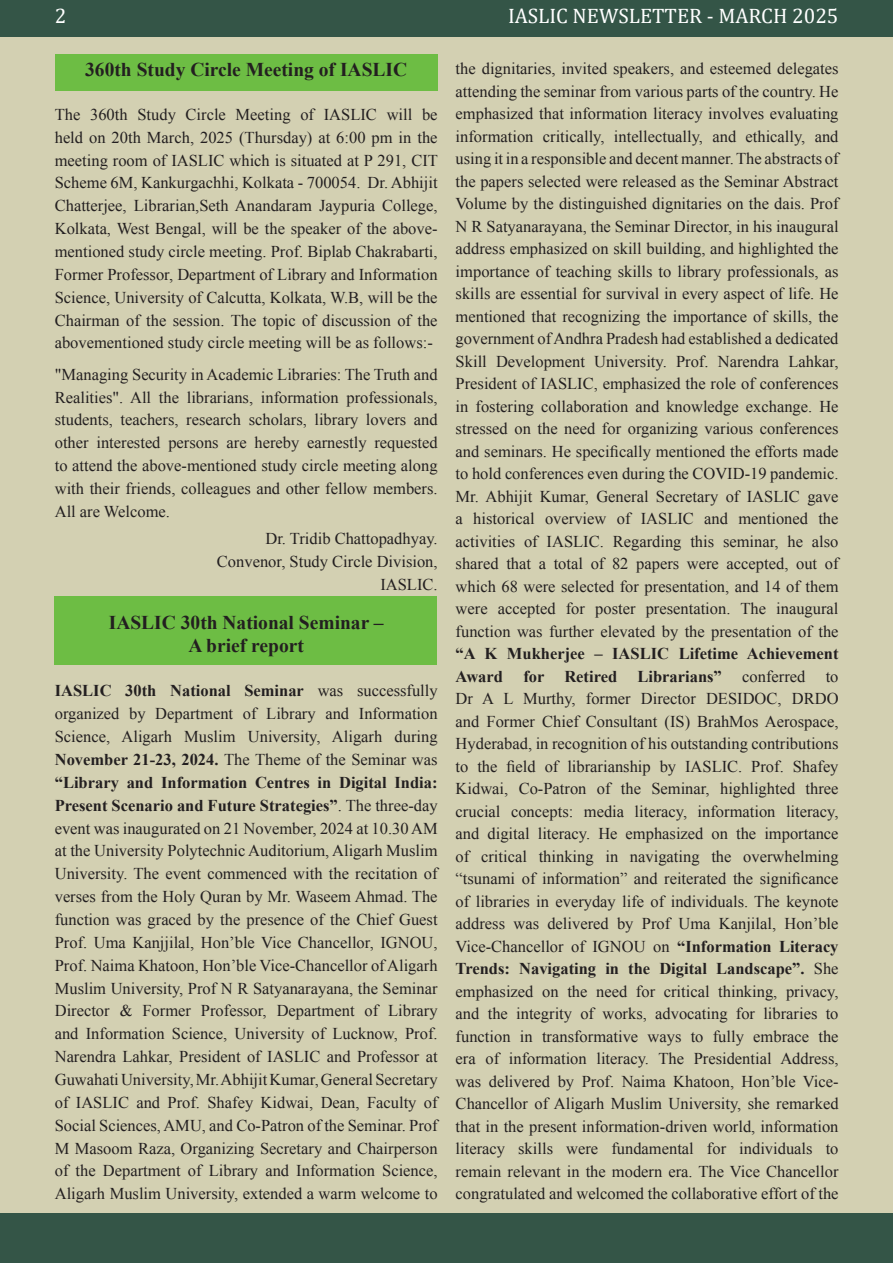
<style>
.page{position:relative;width:893px;height:1263px;background:#fff}
.page>*{position:absolute;margin:0;border:0;box-sizing:border-box;transform-origin:0 0}
.t1{font:21px "Cambria";color:#fff}
.t2{font:700 19.5px/22.8px "Times New Roman";color:#231f20;text-align:center}
.t3{font:16.5px/22.5px "Times New Roman";color:#231f20;text-align:justify}
.s1{font-weight:700}
</style>
<div class="page">
<div style="left:0;top:35px;width:893px;height:1182px;background:#d3d0b2"></div>
<div style="left:0;top:1214px;width:893px;height:49px;background:#345547"></div>
<div style="left:0;top:0;width:893px;height:37px;background:#345547"></div>
<div style="left:55px;top:54px;width:383px;height:37px;background:#6dbd44"></div>
<div style="left:54px;top:596px;width:383px;height:69px;background:#6dbd44"></div>
<p class="t1" style="left:55px;top:4px;width:13px">2</p>
<p class="t1" style="left:508px;top:4px;width:332px">IASLIC NEWSLETTER - MARCH 2025</p>
<p class="t2" style="left:85px;top:57px;width:323px">360th Study Circle Meeting of IASLIC</p>
<p class="t3" style="left:55px;top:103px;width:385px">The 360th Study Circle Meeting of IASLIC will be held on 20th March, 2025 (Thursday) at 6:00 pm in the meeting room of IASLIC which is situated at P 291, CIT Scheme 6M, Kankurgachhi, Kolkata - 700054. Dr. Abhijit Chatterjee, Librarian,Seth Anandaram Jaypuria College, Kolkata, West Bengal, will be the speaker of the above&shy;mentioned study circle meeting. Prof. Biplab Chakrabarti, Former Professor, Department of Library and Information Science, University of Calcutta, Kolkata, W.B, will be the Chairman of the session. The topic of discussion of the abovementioned study circle meeting will be as follows:-</p>
<p class="t3" style="left:55px;top:363px;width:384px">"Managing Security in Academic Libraries: The Truth and Realities". All the librarians, information professionals, students, teachers, research scholars, library lovers and other interested persons are hereby earnestly requested to attend the above-mentioned study circle meeting along with their friends, colleagues and other fellow members.<br>All are Welcome.</p>
<p class="t3" style="left:217px;top:527px;width:222px;text-align:right">Dr. Tridib Chattopadhyay.<br>Convenor, Study Circle Division,<br>IASLIC.</p>
<p class="t2" style="left:109px;top:611px;width:276px">IASLIC 30th National Seminar –<br>A brief report</p>
<p class="t3" style="left:55px;top:679px;width:384px"><span class="s1">IASLIC 30th National Seminar</span> was successfully organized by Department of Library and Information Science, Aligarh Muslim University, Aligarh during <span class="s1">November 21-23, 2024.</span> The Theme of the Seminar was <span class="s1">“Library and Information Centres in Digital India:<br>Present Scenario and Future Strategies”</span>. The three-day event was inaugurated on 21 November, 2024 at 10.30 AM at the University Polytechnic Auditorium, Aligarh Muslim University. The event commenced with the recitation of verses from the Holy Quran by Mr. Waseem Ahmad. The function was graced by the presence of the Chief Guest Prof. Uma Kanjjilal, Hon’ble Vice Chancellor, IGNOU, Prof. Naima Khatoon, Hon’ble Vice-Chancellor of Aligarh Muslim University, Prof N R Satyanarayana, the Seminar Director &amp; Former Professor, Department of Library and Information Science, University of Lucknow, Prof.<br>Narendra Lahkar, President of IASLIC and Professor at Guwahati University, Mr. Abhijit Kumar, General Secretary of IASLIC and Prof. Shafey Kidwai, Dean, Faculty of Social Sciences, AMU, and Co-Patron of the Seminar. Prof M Masoom Raza, Organizing Secretary and Chairperson of the Department of Library and Information Science, Aligarh Muslim University, extended a warm welcome to</p>
<p class="t3" style="left:456px;top:57px;width:384px">the dignitaries, invited speakers, and esteemed delegates attending the seminar from various parts of the country. He emphasized that information literacy involves evaluating information critically, intellectually, and ethically, and using it in a responsible and decent manner. The abstracts of the papers selected were released as the Seminar Abstract Volume by the distinguished dignitaries on the dais. Prof N R Satyanarayana, the Seminar Director, in his inaugural address emphasized on skill building, and highlighted the importance of teaching skills to library professionals, as skills are essential for survival in every aspect of life. He mentioned that recognizing the importance of skills, the government of Andhra Pradesh had established a dedicated Skill Development University. Prof. Narendra Lahkar, President of IASLIC, emphasized the role of conferences in fostering collaboration and knowledge exchange. He stressed on the need for organizing various conferences and seminars. He specifically mentioned the efforts made to hold conferences even during the COVID-19 pandemic.<br>Mr. Abhijit Kumar, General Secretary of IASLIC gave a historical overview of IASLIC and mentioned the activities of IASLIC. Regarding this seminar, he also shared that a total of 82 papers were accepted, out of which 68 were selected for presentation, and 14 of them were accepted for poster presentation. The inaugural function was further elevated by the presentation of the</p>
<p class="t3" style="left:456px;top:642px;width:384px"><span class="s1">“A K Mukherjee – IASLIC Lifetime Achievement Award for Retired Librarians”</span> conferred to Dr A L Murthy, former Director DESIDOC, DRDO and Former Chief Consultant (IS) BrahMos Aerospace, Hyderabad, in recognition of his outstanding contributions to the field of librarianship by IASLIC. Prof. Shafey Kidwai, Co-Patron of the Seminar, highlighted three crucial concepts: media literacy, information literacy, and digital literacy. He emphasized on the importance of critical thinking in navigating the overwhelming “tsunami of information” and reiterated the significance of libraries in everyday life of individuals. The keynote address was delivered by Prof Uma Kanjilal, Hon’ble Vice-Chancellor of IGNOU on <span class="s1">“Information Literacy Trends: Navigating in the Digital Landscape”.</span> She emphasized on the need for critical thinking, privacy, and the integrity of works, advocating for libraries to function in transformative ways to fully embrace the era of information literacy. The Presidential Address, was delivered by Prof. Naima Khatoon, Hon’ble Vice-Chancellor of Aligarh Muslim University, she remarked that in the present information-driven world, information literacy skills were fundamental for individuals to remain relevant in the modern era. The Vice Chancellor congratulated and welcomed the collaborative effort of the</p>
</div>
